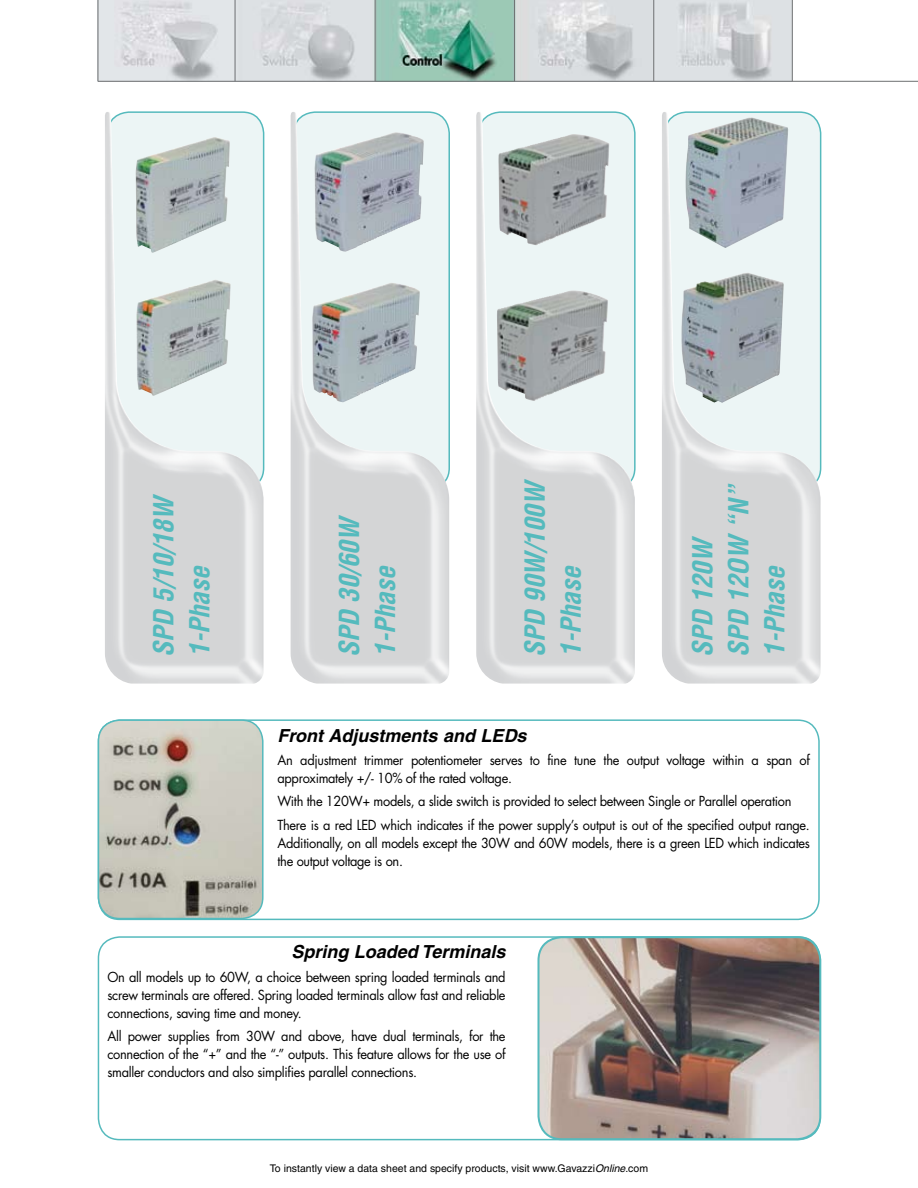
<style>
.page{position:relative;width:918px;height:1188px;background:#fff}
.page>*{position:absolute;margin:0;border:0;box-sizing:border-box;transform-origin:0 0}
.t1{font:italic 700 condensed 27px/36px "Helvetica";color:#55babd}
.t2{font:italic 700 18px "Helvetica";color:#000}
.t3{font:13.5px/18px "Futura";letter-spacing:-.025em;color:#000;scale:.95 1}
.t4{font:10.5px "Helvetica";color:#000}
.s1{font-style:italic}
</style>
<div class="page">
<div style="left:98px;top:719px;width:722px;height:201px;border:2px solid #55babd;border-radius:21px"></div>
<div style="left:98px;top:936px;width:723px;height:204px;border:2px solid #55babd;border-radius:21px"></div>
<img style="left:105px;top:112px;width:159px;height:572px">
<img style="left:136px;top:137px;width:78px;height:116px">
<img style="left:136px;top:280px;width:79px;height:116px">
<img style="left:291px;top:112px;width:158px;height:572px">
<img style="left:314px;top:132px;width:90px;height:120px">
<img style="left:312px;top:284px;width:88px;height:118px">
<img style="left:476px;top:112px;width:159px;height:572px">
<img style="left:498px;top:134px;width:74px;height:111px">
<img style="left:497px;top:291px;width:74px;height:110px">
<img style="left:662px;top:112px;width:159px;height:572px">
<img style="left:685px;top:117px;width:103px;height:131px">
<img style="left:681px;top:272px;width:103px;height:131px">
<img style="left:98px;top:721px;width:165px;height:198px">
<div style="left:98px;top:719px;width:166px;height:200px;border:2px solid #55babd;border-radius:21px"></div>
<img style="left:98px;top:0;width:694px;height:81px">
<hr style="left:792px;top:0;width:1px;height:81px;background:#6d6f71">
<hr style="left:97px;top:0;width:1px;height:81px;background:#6d6f71">
<hr style="left:235px;top:0;width:1px;height:81px;background:#6d6f71">
<hr style="left:375px;top:0;width:1px;height:81px;background:#6d6f71">
<hr style="left:514px;top:0;width:1px;height:81px;background:#6d6f71">
<hr style="left:653px;top:0;width:1px;height:81px;background:#6d6f71">
<img style="left:538px;top:937px;width:282px;height:202px">
<div style="left:537px;top:936px;width:284px;height:204px;border:2px solid #55babd;border-radius:23px"></div>
<hr style="left:98px;top:81px;width:820px;height:1px;background:#6d6f71">
<h1 class="t1" style="left:145px;top:657px;width:164px;rotate:-90deg">SPD 5/10/18W<br>1-Phase</h1>
<h1 class="t1" style="left:331px;top:657px;width:143px;rotate:-90deg">SPD 30/60W<br>1-Phase</h1>
<h1 class="t1" style="left:517px;top:657px;width:179px;rotate:-90deg">SPD 90W/100W<br>1-Phase</h1>
<h1 class="t1" style="left:684px;top:657px;width:174px;rotate:-90deg">SPD 120W<br>SPD 12OW “N”<br>1-Phase</h1>
<h2 class="t2" style="left:278px;top:724px;width:251px">Front Adjustments and LEDs</h2>
<p class="t3" style="left:278px;top:751px;width:562px">An adjustment trimmer potentiometer serves to fine tune the output voltage within a span of approximately +/- 10% of the rated voltage.</p>
<p class="t3" style="left:278px;top:790px;width:562px;line-height:23.4px">With the 120W+ models, a slide switch is provided to select between Single or Parallel operation<br>There is a red LED which indicates if the power supply’s output is out of the specified output range.</p>
<p class="t3" style="left:278px;top:834px;width:562px">Additionally, on all models except the 30W and 60W models, there is a green LED which indicates the output voltage is on.</p>
<h2 class="t2" style="left:291px;top:941px;width:216px">Spring Loaded Terminals</h2>
<p class="t3" style="left:107px;top:968px;width:421px;text-align:justify">On all models up to 60W, a choice between spring loaded terminals and screw terminals are offered. Spring loaded terminals allow fast and reliable connections, saving time and money.</p>
<p class="t3" style="left:107px;top:1027px;width:421px;text-align:justify">All power supplies from 30W and above, have dual terminals, for the connection of the “+” and the “-” outputs. This feature allows for the use of smaller conductors and also simplifies parallel connections.</p>
<p class="t4" style="left:270px;top:1162px;width:380px">To instantly view a data sheet and specify products, visit www.Gavazzi<span class="s1">Online</span>.com</p>
</div>
